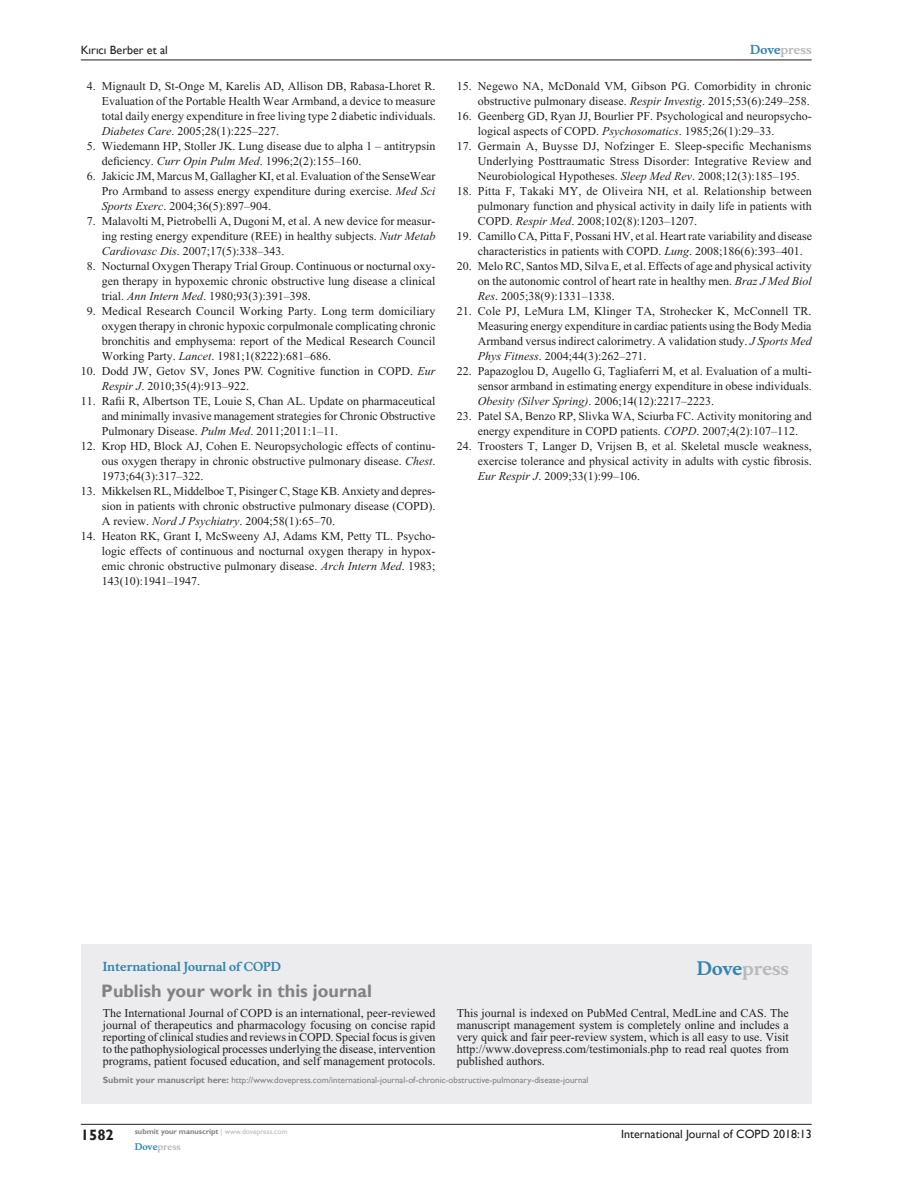
<style>
.page{position:relative;width:918px;height:1188px;background:#fff}
.page>*{position:absolute;margin:0;border:0;box-sizing:border-box;transform-origin:0 0}
.PromBx-H1{font:700 18px "Gill Sans";color:#808285}
.PromBx-Brand{font:700 18px "Musee";color:#b8b9bc}
.t1{font:700 15px "Gill Sans";color:#231f20}
.RefNL2{font:12px/15px "Times New Roman";color:#231f20;text-align:justify}
.PromBx-Tx{font:12px/12px "Times New Roman";color:#231f20;text-align:justify}
.t2{font:12px "Gill Sans";color:#231f20}
.PromBx-JrnlName{font:700 12px "Musee";color:#3485ae}
.t3{font:700 12px "Musee";color:#b8b9bc}
.PromBx-SubmitMssWebA{font:9px "Gill Sans";color:#808285}
.t4{font:700 9px "Musee";color:#b8b9bc}
.t5{font:700 7.5px "Gill Sans";color:#808285}
.s1{font-style:italic}
.s2{color:#3485ae}
.s3{font-weight:700}
.s4{font-weight:400;color:#b8b9bc}
</style>
<div class="page">
<div style="left:81px;top:944px;width:731px;height:159px;background:#ececee"></div>
<hr style="left:81px;top:1124px;width:731px;height:1px;background:#231f20">
<hr style="left:81px;top:60px;width:731px;height:1px;background:#231f20">
<p class="t2" style="left:81px;top:43px;width:89px">Kırıcı Berber et al</p>
<p class="RefNL2" style="left:102px;top:79px;width:336px;text-indent:-15px">4. Mignault D, St-Onge M, Karelis AD, Allison DB, Rabasa-Lhoret R.<br>Evaluation of the Portable Health Wear Armband, a device to measure total daily energy expenditure in free living type 2 diabetic individuals.<br><span class="s1">Diabetes Care</span>. 2005;28(1):225–227.</p>
<p class="RefNL2" style="left:102px;top:139px;width:335px;text-indent:-15px">5. Wiedemann HP, Stoller JK. Lung disease due to alpha 1 – antitrypsin deficiency. <span class="s1">Curr Opin Pulm Med</span>. 1996;2(2):155–160.</p>
<p class="RefNL2" style="left:102px;top:169px;width:335px;text-indent:-15px">6. Jakicic JM, Marcus M, Gallagher KI, et al. Evaluation of the SenseWear Pro Armband to assess energy expenditure during exercise. <span class="s1">Med Sci Sports Exerc</span>. 2004;36(5):897–904.</p>
<p class="RefNL2" style="left:102px;top:214px;width:335px;text-indent:-15px">7. Malavolti M, Pietrobelli A, Dugoni M, et al. A new device for measur&shy;ing resting energy expenditure (REE) in healthy subjects. <span class="s1">Nutr Metab Cardiovasc Dis</span>. 2007;17(5):338–343.</p>
<p class="RefNL2" style="left:102px;top:259px;width:335px;text-indent:-15px">8. Nocturnal Oxygen Therapy Trial Group. Continuous or nocturnal oxy&shy;gen therapy in hypoxemic chronic obstructive lung disease a clinical trial. <span class="s1">Ann Intern Med</span>. 1980;93(3):391–398.</p>
<p class="RefNL2" style="left:102px;top:304px;width:336px;text-indent:-15px">9. Medical Research Council Working Party. Long term domiciliary oxygen therapy in chronic hypoxic corpulmonale complicating chronic bronchitis and emphysema: report of the Medical Research Council Working Party. <span class="s1">Lancet</span>. 1981;1(8222):681–686.</p>
<p class="RefNL2" style="left:102px;top:364px;width:335px;text-indent:-21px">10. Dodd JW, Getov SV, Jones PW. Cognitive function in COPD. <span class="s1">Eur<br>Respir J</span>. 2010;35(4):913–922.</p>
<p class="RefNL2" style="left:102px;top:394px;width:335px;text-indent:-21px">11. Rafii R, Albertson TE, Louie S, Chan AL. Update on pharmaceutical and minimally invasive management strategies for Chronic Obstructive Pulmonary Disease. <span class="s1">Pulm Med</span>. 2011;2011:1–11.</p>
<p class="RefNL2" style="left:102px;top:439px;width:335px;text-indent:-21px">12. Krop HD, Block AJ, Cohen E. Neuropsychologic effects of continu&shy;ous oxygen therapy in chronic obstructive pulmonary disease. <span class="s1">Chest</span>.<br>1973;64(3):317–322.</p>
<p class="RefNL2" style="left:102px;top:484px;width:335px;text-indent:-21px">13. Mikkelsen RL, Middelboe T, Pisinger C, Stage KB. Anxiety and depres&shy;sion in patients with chronic obstructive pulmonary disease (COPD).<br>A review. <span class="s1">Nord J Psychiatry</span>. 2004;58(1):65–70.</p>
<p class="RefNL2" style="left:102px;top:529px;width:335px;text-indent:-21px">14. Heaton RK, Grant I, McSweeny AJ, Adams KM, Petty TL. Psycho&shy;logic effects of continuous and nocturnal oxygen therapy in hypox&shy;emic chronic obstructive pulmonary disease. <span class="s1">Arch Intern Med</span>. 1983; 143(10):1941–1947.</p>
<p class="t3" style="left:750px;top:43px;width:63px"><span class="s2">Dove</span>press</p>
<p class="RefNL2" style="left:457px;top:79px;width:356px;text-align:right">15. Negewo NA, McDonald VM, Gibson PG. Comorbidity in chronic obstructive pulmonary disease. <span class="s1">Respir Investig</span>. 2015;53(6):249–258.</p>
<p class="RefNL2" style="left:478px;top:109px;width:335px;text-indent:-21px">16. Geenberg GD, Ryan JJ, Bourlier PF. Psychological and neuropsycho&shy;logical aspects of COPD. <span class="s1">Psychosomatics</span>. 1985;26(1):29–33.</p>
<p class="RefNL2" style="left:478px;top:139px;width:335px;text-indent:-21px">17. Germain A, Buysse DJ, Nofzinger E. Sleep-specific Mechanisms Underlying Posttraumatic Stress Disorder: Integrative Review and Neurobiological Hypotheses. <span class="s1">Sleep Med Rev</span>. 2008;12(3):185–195.</p>
<p class="RefNL2" style="left:478px;top:184px;width:335px;text-indent:-21px">18. Pitta F, Takaki MY, de Oliveira NH, et al. Relationship between pulmonary function and physical activity in daily life in patients with COPD. <span class="s1">Respir Med</span>. 2008;102(8):1203–1207.</p>
<p class="RefNL2" style="left:478px;top:229px;width:336px;text-indent:-21px">19. Camillo CA, Pitta F, Possani HV, et al. Heart rate variability and disease characteristics in patients with COPD. <span class="s1">Lung</span>. 2008;186(6):393–401.</p>
<p class="RefNL2" style="left:478px;top:259px;width:335px;text-indent:-21px">20. Melo RC, Santos MD, Silva E, et al. Effects of age and physical activity on the autonomic control of heart rate in healthy men. <span class="s1">Braz J Med Biol Res</span>. 2005;38(9):1331–1338.</p>
<p class="RefNL2" style="left:478px;top:304px;width:335px;text-indent:-21px">21. Cole PJ, LeMura LM, Klinger TA, Strohecker K, McConnell TR.<br>Measuring energy expenditure in cardiac patients using the Body Media Armband versus indirect calorimetry. A validation study. <span class="s1">J Sports Med Phys Fitness</span>. 2004;44(3):262–271.</p>
<p class="RefNL2" style="left:478px;top:364px;width:335px;text-indent:-21px">22. Papazoglou D, Augello G, Tagliaferri M, et al. Evaluation of a multi&shy;sensor armband in estimating energy expenditure in obese individuals.<br><span class="s1">Obesity (Silver Spring)</span>. 2006;14(12):2217–2223.</p>
<p class="RefNL2" style="left:478px;top:409px;width:335px;text-indent:-21px">23. Patel SA, Benzo RP, Slivka WA, Sciurba FC. Activity monitoring and energy expenditure in COPD patients. <span class="s1">COPD</span>. 2007;4(2):107–112.</p>
<p class="RefNL2" style="left:478px;top:439px;width:335px;text-indent:-21px">24. Troosters T, Langer D, Vrijsen B, et al. Skeletal muscle weakness, exercise tolerance and physical activity in adults with cystic fibrosis.<br><span class="s1">Eur Respir J</span>. 2009;33(1):99–106.</p>
<p class="PromBx-JrnlName" style="left:103px;top:959px;width:180px">International Journal of COPD</p>
<p class="PromBx-H1" style="left:101px;top:980px;width:272px">Publish your work in this journal</p>
<p class="PromBx-Brand" style="left:697px;top:958px;width:94px"><span class="s2">Dove</span>press</p>
<p class="PromBx-Tx" style="left:103px;top:1007px;width:334px">The International Journal of COPD is an international, peer-reviewed journal of therapeutics and pharmacology focusing on concise rapid reporting of clinical studies and reviews in COPD. Special focus is given to the pathophysiological processes underlying the disease, intervention programs, patient focused education, and self management protocols.</p>
<p class="PromBx-Tx" style="left:457px;top:1007px;width:333px">This journal is indexed on PubMed Central, MedLine and CAS. The manuscript management system is completely online and includes a very quick and fair peer-review system, which is all easy to use. Visit http://www.dovepress.com/testimonials.php to read real quotes from published authors.</p>
<p class="PromBx-SubmitMssWebA" style="left:103px;top:1075px;width:487px"><span class="s3">Submit your manuscript here:</span> http://www.dovepress.com/international-journal-of-chronic-obstructive-pulmonary-disease-journal</p>
<p class="t1" style="left:81px;top:1126px;width:35px">1582</p>
<p class="t5" style="left:135px;top:1127px;width:154px">submit your manuscript <span class="s4">| www.dovepress.com</span></p>
<p class="t4" style="left:135px;top:1141px;width:48px"><span class="s2">Dove</span>press</p>
<p class="t2" style="left:621px;top:1127px;width:192px">International Journal of COPD 2018:13</p>
</div>
